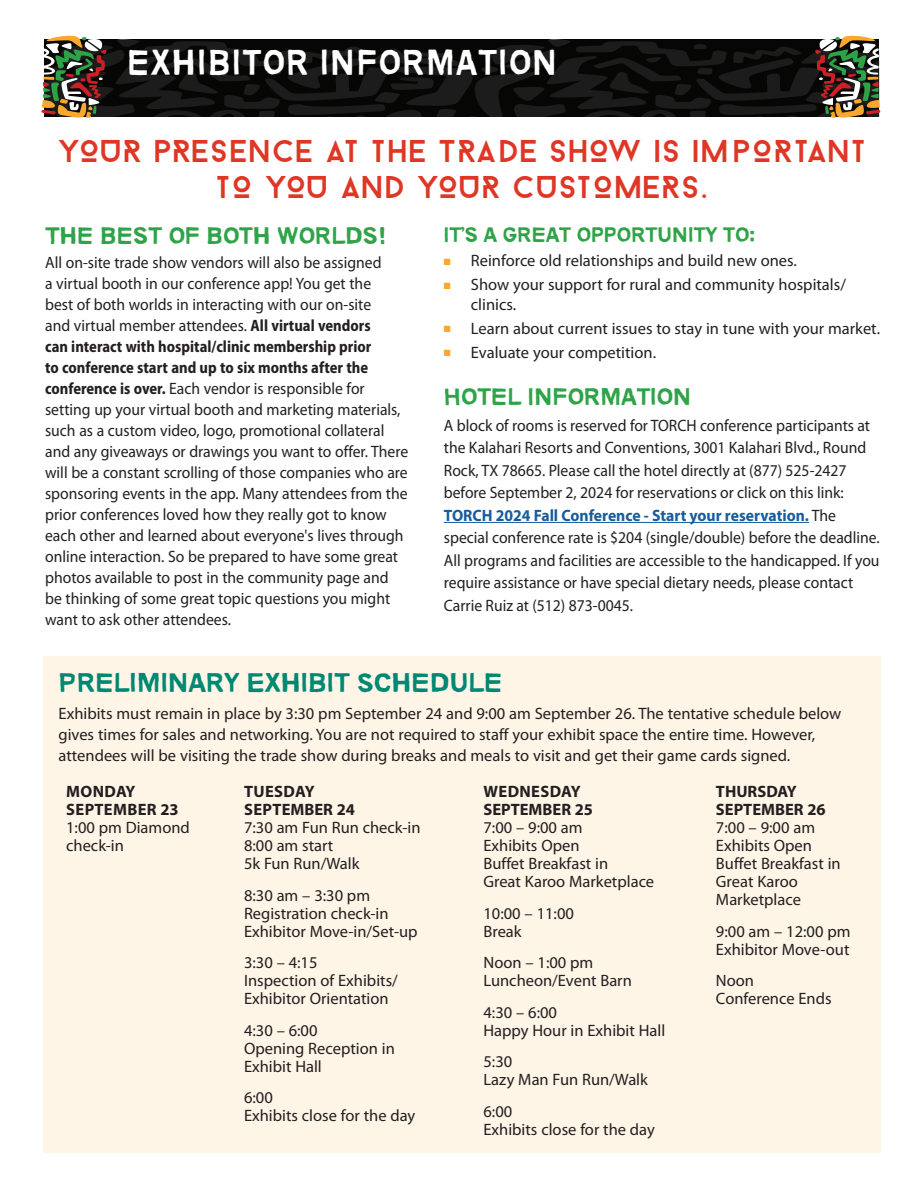
<style>
.page{position:relative;width:918px;height:1188px;background:#fff}
.page>*{position:absolute;margin:0;border:0;box-sizing:border-box;transform-origin:0 0}
.t1{font:36px "Animalsarelikepeople";letter-spacing:.05em;color:#fff;scale:.9 1}
.t2{font:31.5px/36px "Droidiga";color:#df3625;text-align:center}
.t3{font:27px "Animalsarelikepeople";color:#008873}
.t4{font:24px "Animalsarelikepeople";color:#2fa348}
.t5{font:21px "Animalsarelikepeople";color:#2fa348}
.t6{font:16.5px/21px "Myriad Pro";color:#231f20;scale:.95 1}
.t7{font:16.5px/18px "Myriad Pro";color:#231f20}
.t8{font:700 16.5px/18px "Myriad Pro";color:#231f20}
.t9{font:700 16.5px/18px "Myriad Pro";letter-spacing:.02em;color:#231f20}
.s1{font-weight:700;font-stretch:semi-condensed}
.s2{font-family:"Flavors"}
.s3{color:#faa82c}
.s4{font-weight:700;color:#175d9e}
</style>
<div class="page">
<svg style="left:41px;top:36px;width:840px;height:82px;background:#292723"></svg>
<hr style="left:444px;top:522px;width:365px;height:1px;background:#175d9e">
<div style="left:43px;top:656px;width:838px;height:497px;background:#fef5e7"></div>
<h1 class="t1" style="left:127px;top:43px;width:479px">EXHIBITOR INFORMATION</h1>
<h2 class="t2" style="left:59px;top:133px;width:812px">YOUR PRESENCE AT THE TRADE SHOW IS IMPORTANT<br>TO YOU AND YOUR CUSTOMERS.</h2>
<h3 class="t4" style="left:45px;top:222px;width:343px">THE BEST OF BOTH WORLDS!</h3>
<p class="t6" style="left:45px;top:252px;width:384px">All on-site trade show vendors will also be assigned<br>a virtual booth in our conference app! You get the<br>best of both worlds in interacting with our on-site<br>and virtual member attendees. <span class="s1">All virtual vendors<br>can interact with hospital/clinic membership prior<br>to conference start and up to six months after the conference is over.</span> Each vendor is responsible for setting up your virtual booth and marketing materials, such as a custom video, logo, promotional collateral and any giveaways or drawings you want to offer. There will be a constant scrolling of those companies who are sponsoring events in the app. Many attendees from the prior conferences loved how they really got to know each other and learned about everyone's lives through online interaction. So be prepared to have some great photos available to post in the community page and be thinking of some great topic questions you might want to ask other attendees.</p>
<p class="t5" style="left:444px;top:223px;width:313px">IT<span class="s2">’</span>S A GREAT OPPORTUNITY TO:</p>
<p class="t7" style="left:444px;top:252px;width:355px"><span class="s3">■</span> Reinforce old relationships and build new ones.</p>
<p class="t7" style="left:471px;top:275px;width:377px;line-height:19.8px;text-indent:-27px"><span class="s3">■</span> Show your support for rural and community hospitals/ clinics.</p>
<p class="t7" style="left:444px;top:320px;width:438px"><span class="s3">■</span> Learn about current issues to stay in tune with your market.</p>
<p class="t7" style="left:444px;top:344px;width:214px"><span class="s3">■</span> Evaluate your competition.</p>
<h3 class="t4" style="left:444px;top:384px;width:249px">HOTEL INFORMATION</h3>
<p class="t6" style="left:444px;top:414px;width:460px;line-height:22.5px">A block of rooms is reserved for TORCH conference participants at the Kalahari Resorts and Conventions, 3001 Kalahari Blvd., Round Rock, TX 78665. Please call the hotel directly at (877) 525-2427 before September 2, 2024 for reservations or click on this link:<br><span class="s4">TORCH 2024 Fall Conference - Start your reservation.</span> The special conference rate is $204 (single/double) before the deadline.<br>All programs and facilities are accessible to the handicapped. If you require assistance or have special dietary needs, please contact Carrie Ruiz at (512) 873-0045.</p>
<h3 class="t3" style="left:59px;top:668px;width:446px">PRELIMINARY EXHIBIT SCHEDULE</h3>
<p class="t7" style="left:59px;top:703px;width:784px;line-height:21px">Exhibits must remain in place by 3:30 pm September 24 and 9:00 am September 26. The tentative schedule below gives times for sales and networking. You are not required to staff your exhibit space the entire time. However, attendees will be visiting the trade show during breaks and meals to visit and get their game cards signed.</p>
<p class="t9" style="left:66px;top:783px;width:114px">MONDAY<br>SEPTEMBER 23</p>
<p class="t7" style="left:66px;top:819px;width:125px">1:00 pm Diamond check-in</p>
<p class="t8" style="left:244px;top:783px;width:112px">TUESDAY<br>SEPTEMBER 24</p>
<p class="t7" style="left:244px;top:819px;width:178px">7:30 am Fun Run check-in<br>8:00 am start<br>5k Fun Run/Walk</p>
<p class="t7" style="left:244px;top:887px;width:175px">8:30 am – 3:30 pm<br>Registration check-in<br>Exhibitor Move-in/Set-up</p>
<p class="t7" style="left:244px;top:954px;width:155px">3:30 – 4:15<br>Inspection of Exhibits/<br>Exhibitor Orientation</p>
<p class="t7" style="left:244px;top:1022px;width:152px">4:30 – 6:00<br>Opening Reception in<br>Exhibit Hall</p>
<p class="t7" style="left:244px;top:1089px;width:173px">6:00<br>Exhibits close for the day</p>
<p class="t8" style="left:483px;top:783px;width:111px">WEDNESDAY<br>SEPTEMBER 25</p>
<p class="t7" style="left:483px;top:819px;width:172px">7:00 – 9:00 am<br>Exhibits Open<br>Buffet Breakfast in<br>Great Karoo Marketplace</p>
<p class="t7" style="left:483px;top:905px;width:92px">10:00 – 11:00<br>Break</p>
<p class="t7" style="left:483px;top:954px;width:150px">Noon – 1:00 pm<br>Luncheon/Event Barn</p>
<p class="t7" style="left:483px;top:1004px;width:183px">4:30 – 6:00<br>Happy Hour in Exhibit Hall</p>
<p class="t7" style="left:483px;top:1053px;width:166px">5:30<br>Lazy Man Fun Run/Walk</p>
<p class="t7" style="left:483px;top:1103px;width:173px">6:00<br>Exhibits close for the day</p>
<p class="t8" style="left:716px;top:783px;width:111px">THURSDAY<br>SEPTEMBER 26</p>
<p class="t7" style="left:716px;top:819px;width:126px">7:00 – 9:00 am<br>Exhibits Open<br>Buffet Breakfast in<br>Great Karoo<br>Marketplace</p>
<p class="t7" style="left:716px;top:923px;width:136px">9:00 am – 12:00 pm<br>Exhibitor Move-out</p>
<p class="t7" style="left:716px;top:972px;width:117px">Noon<br>Conference Ends</p>
</div>
